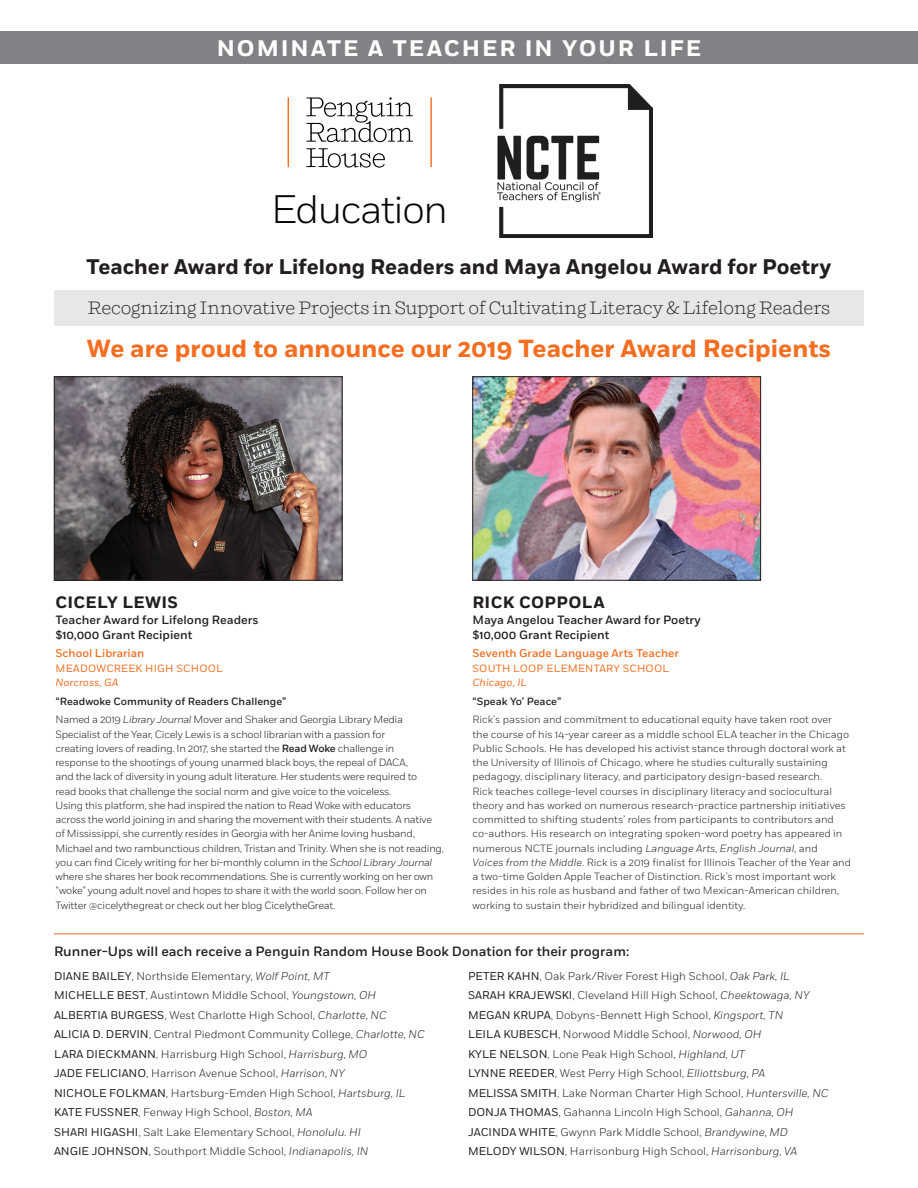
<style>
.page{position:relative;width:918px;height:1188px;background:#fff}
.page>*{position:absolute;margin:0;border:0;box-sizing:border-box;transform-origin:0 0}
.t1{font:300 39.75px "Fort";letter-spacing:-.04em;color:#050504}
.t2{font:700 24.75px "Fort";color:#f36e21}
.t3{font:700 22.5px "Fort";letter-spacing:.085em;color:#fff}
.t4{font:700 21.15px "Fort";color:#231f20}
.t5{font:300 18px "Shift";letter-spacing:-.02em;color:#231f20}
.t6{font:700 16.5px "Fort";letter-spacing:.02em;color:#231f20}
.t7{font:500 13.5px "Fort";color:#231f20}
.t8{font:500 12px/15px "Fort";color:#231f20}
.t9{font:300 11.25px/19.5px "Fort";color:#231f20}
.t10{font:500 11.25px "Fort";color:#f36e21}
.t11{font:300 10.5px/14.2px "Fort";letter-spacing:-.01em;color:#231f20}
.t12{font:10.5px "Fort";letter-spacing:.02em;color:#f36e21}
.t13{font:italic 10.5px "Fort";color:#f36e21}
.t14{font:500 10.5px "Fort";color:#231f20}
.s1{font-style:italic}
.s2{font-weight:500}
.s3{font-weight:400}
</style>
<div class="page">
<svg style="left:306px;top:97px;width:107px;height:71px"></svg>
<svg style="left:288px;top:97px;width:1px;height:70px"></svg>
<svg style="left:430px;top:97px;width:2px;height:70px"></svg>
<div style="left:54px;top:290px;width:810px;height:35px;background:#e6e7e9"></div>
<img style="left:56px;top:378px;width:284px;height:200px">
<div style="left:54px;top:376px;width:288px;height:204px;border:1px solid #231f20"></div>
<hr style="left:54px;top:934px;width:810px;height:1px;background:#f36e21">
<div style="left:0;top:32px;width:918px;height:32px;background:#808285"></div>
<img style="left:498px;top:84px;width:155px;height:153px">
<img style="left:474px;top:378px;width:285px;height:200px">
<div style="left:472px;top:376px;width:289px;height:204px;border:1px solid #231f20"></div>
<h3 class="t3" style="left:217px;top:35px;width:486px">NOMINATE A TEACHER IN YOUR LIFE</h3>
<h1 class="t1" style="left:271px;top:185px;width:178px">Education</h1>
<h3 class="t4" style="left:87px;top:253px;width:746px">Teacher Award for Lifelong Readers and Maya Angelou Award for Poetry</h3>
<h3 class="t5" style="left:88px;top:297px;width:744px">Recognizing Innovative Projects in Support of Cultivating Literacy &amp; Lifelong Readers</h3>
<h2 class="t2" style="left:87px;top:334px;width:746px">We are proud to announce our 2019 Teacher Award Recipients</h2>
<h3 class="t6" style="left:472px;top:592px;width:134px">RICK COPPOLA</h3>
<p class="t8" style="left:472px;top:613px;width:230px">Maya Angelou Teacher Award for Poetry $10,000 Grant Recipient</p>
<p class="t10" style="left:472px;top:647px;width:208px">Seventh Grade Language Arts Teacher</p>
<p class="t12" style="left:472px;top:662px;width:198px">SOUTH LOOP ELEMENTARY SCHOOL</p>
<p class="t13" style="left:472px;top:676px;width:56px">Chicago, IL</p>
<p class="t14" style="left:472px;top:695px;width:90px">“Speak Yo’ Peace”</p>
<p class="t11" style="left:472px;top:713px;width:380px">Rick’s passion and commitment to educational equity have taken root over<br>the course of his 14-year career as a middle school ELA teacher in the Chicago Public Schools. He has developed his activist stance through doctoral work at the University of Illinois of Chicago, where he studies culturally sustaining pedagogy, disciplinary literacy, and participatory design-based research.<br>Rick teaches college-level courses in disciplinary literacy and sociocultural theory and has worked on numerous research-practice partnership initiatives committed to shifting students’ roles from participants to contributors and co-authors. His research on integrating spoken-word poetry has appeared in numerous NCTE journals including <span class="s1">Language Arts</span>, <span class="s1">English Journal</span>, and <span class="s1">Voices from the Middle</span>. Rick is a 2019 finalist for Illinois Teacher of the Year and a two-time Golden Apple Teacher of Distinction. Rick’s most important work resides in his role as husband and father of two Mexican-American children, working to sustain their hybridized and bilingual identity.</p>
<p class="t7" style="left:54px;top:943px;width:577px">Runner-Ups will each receive a Penguin Random House Book Donation for their program:</p>
<h3 class="t6" style="left:56px;top:592px;width:124px">CICELY LEWIS</h3>
<p class="t8" style="left:56px;top:613px;width:205px">Teacher Award for Lifelong Readers $10,000 Grant Recipient</p>
<p class="t10" style="left:56px;top:647px;width:90px">School Librarian</p>
<p class="t12" style="left:56px;top:662px;width:169px">MEADOWCREEK HIGH SCHOOL</p>
<p class="t13" style="left:56px;top:676px;width:65px">Norcross, GA</p>
<p class="t11" style="left:56px;top:692px;width:349px;line-height:18.8px"><span class="s2">“Readwoke Community of Readers Challenge”<br></span>Named a 2019 <span class="s1">Library Journal</span> Mover and Shaker and Georgia Library Media</p>
<p class="t11" style="left:56px;top:727px;width:390px">Specialist of the Year, Cicely Lewis is a school librarian with a passion for<br>creating lovers of reading. In 2017, she started the <span class="s2">Read Woke</span> challenge in<br>response to the shootings of young unarmed black boys, the repeal of DACA,<br>and the lack of diversity in young adult literature. Her students were required to<br>read books that challenge the social norm and give voice to the voiceless.<br>Using this platform, she had inspired the nation to Read Woke with educators across the world joining in and sharing the movement with their students. A native of Mississippi, she currently resides in Georgia with her Anime loving husband, Michael and two rambunctious children, Tristan and Trinity. When she is not reading, you can find Cicely writing for her bi-monthly column in the <span class="s1">School Library Journal </span>where she shares her book recommendations. She is currently working on her own “woke” young adult novel and hopes to share it with the world soon. Follow her on Twitter @cicelythegreat or check out her blog CicelytheGreat.</p>
<p class="t9" style="left:54px;top:966px;width:372px"><span class="s3">DIANE BAILEY</span>, Northside Elementary, <span class="s1">Wolf Point, MT<br></span><span class="s3">MICHELLE BEST</span>, Austintown Middle School, <span class="s1">Youngstown, OH </span><span class="s3">ALBERTIA BURGESS</span>, West Charlotte High School, <span class="s1">Charlotte, NC </span><span class="s3">ALICIA D. DERVIN</span>, Central Piedmont Community College, <span class="s1">Charlotte, NC </span><span class="s3">LARA DIECKMANN</span>, Harrisburg High School, <span class="s1">Harrisburg, MO<br></span><span class="s3">JADE FELICIANO</span>, Harrison Avenue School, <span class="s1">Harrison, NY<br></span><span class="s3">NICHOLE FOLKMAN</span>, Hartsburg-Emden High School, <span class="s1">Hartsburg, IL </span><span class="s3">KATE FUSSNER</span>, Fenway High School, <span class="s1">Boston, MA<br></span><span class="s3">SHARI HIGASHI</span>, Salt Lake Elementary School, <span class="s1">Honolulu. HI<br></span><span class="s3">ANGIE JOHNSON</span>, Southport Middle School, <span class="s1">Indianapolis, IN</span></p>
<p class="t9" style="left:468px;top:966px;width:362px"><span class="s3">PETER KAHN</span>, Oak Park/River Forest High School, <span class="s1">Oak Park, IL </span><span class="s3">SARAH KRAJEWSKI</span>, Cleveland Hill High School, <span class="s1">Cheektowaga, NY </span><span class="s3">MEGAN KRUPA</span>, Dobyns-Bennett High School, <span class="s1">Kingsport, TN<br></span><span class="s3">LEILA KUBESCH</span>, Norwood Middle School, <span class="s1">Norwood, OH<br></span><span class="s3">KYLE NELSON</span>, Lone Peak High School, <span class="s1">Highland, UT<br></span><span class="s3">LYNNE REEDER</span>, West Perry High School, <span class="s1">Elliottsburg, PA<br></span><span class="s3">MELISSA SMITH</span>, Lake Norman Charter High School, <span class="s1">Huntersville, NC </span><span class="s3">DONJA THOMAS</span>, Gahanna Lincoln High School, <span class="s1">Gahanna, OH </span><span class="s3">JACINDA WHITE</span>, Gwynn Park Middle School, <span class="s1">Brandywine, MD </span><span class="s3">MELODY WILSON</span>, Harrisonburg High School, <span class="s1">Harrisonburg, VA</span></p>
</div>
